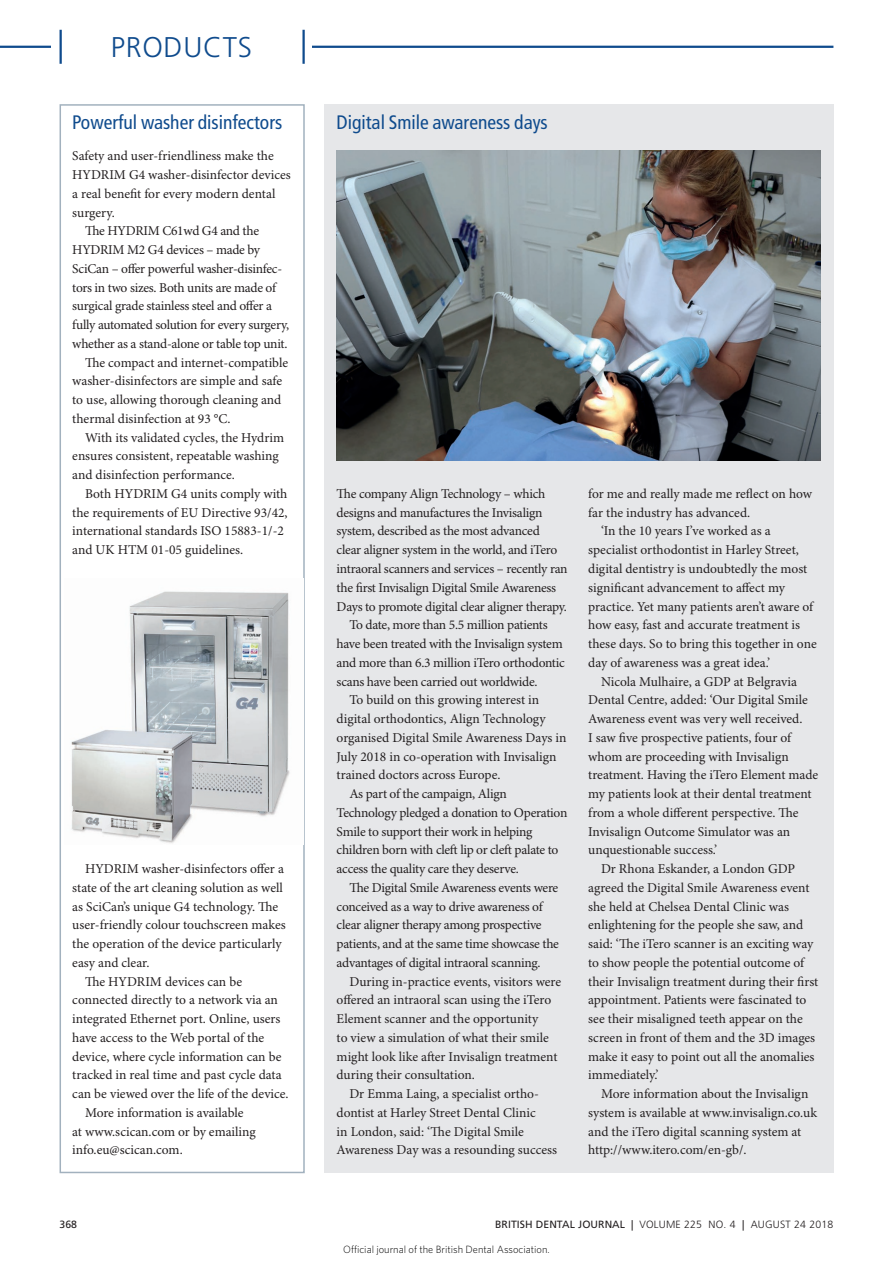
<style>
.page{position:relative;width:893px;height:1263px;background:#fff}
.page>*{position:absolute;margin:0;border:0;box-sizing:border-box;transform-origin:0 0}
.t1{font:300 28.5px "Frutiger LT Std";letter-spacing:.025em;color:#0f4b8d}
.heading___6_products{font:condensed 19.5px "Frutiger LT Std";color:#0f4b8d}
.body_9pt_ragged{font:13.5px/18.8px "Minion Pro";letter-spacing:-.005em;color:#231f20}
.body_9pt_ragged_1st{font:13.5px/18.8px "Minion Pro";letter-spacing:-.02em;color:#231f20}
.body_9pt_ragged_1st-2{font:13.5px/18.8px "Minion Pro";color:#231f20}
.t2{font:300 10.5px "Frutiger LT Std";letter-spacing:.02em;color:#231f20}
.t3{font:300 10.5px "Whitney";color:#000}
.t4{font:10.5px "Frutiger LT Std";color:#231f20}
.s1{font-weight:400}
</style>
<div class="page">
<div style="left:60px;top:104px;width:245px;height:1069px;border:2px solid #a2b1be"></div>
<div style="left:324px;top:104px;width:509px;height:1069px;background:#e6e7e9"></div>
<img style="left:71px;top:578px;width:233px;height:267px">
<img style="left:337px;top:150px;width:484px;height:310px">
<hr style="left:0;top:46px;width:833px;height:2px;background:#0f4b8d">
<div style="left:51px;top:30px;width:261px;height:34px;background:#fff"></div>
<hr style="left:302px;top:30px;width:3px;height:34px;background:#0f4b8d">
<hr style="left:60px;top:30px;width:2px;height:34px;background:#0f4b8d">
<h1 class="t1" style="left:111px;top:31px;width:143px">PRODUCTS</h1>
<p class="heading___6_products" style="left:72px;top:111px;width:212px">Powerful washer disinfectors</p>
<p class="body_9pt_ragged_1st-2" style="left:72px;top:147px;width:220px">Safety and user-friendliness make the<br>HYDRIM G4 washer-disinfector devices a real benefit for every modern dental surgery.</p>
<p class="body_9pt_ragged" style="left:72px;top:222px;width:218px;text-indent:13px">The HYDRIM C61wd G4 and the HYDRIM M2 G4 devices – made by SciCan – offer powerful washer-disinfec&shy;tors in two sizes. Both units are made of surgical grade stainless steel and offer a fully automated solution for every surgery, whether as a stand-alone or table top unit.</p>
<p class="body_9pt_ragged" style="left:72px;top:354px;width:217px;text-indent:13px">The compact and internet-compatible washer-disinfectors are simple and safe to use, allowing thorough cleaning and thermal disinfection at 93 °C.</p>
<p class="body_9pt_ragged" style="left:72px;top:429px;width:213px;text-indent:13px">With its validated cycles, the Hydrim ensures consistent, repeatable washing and disinfection performance.</p>
<p class="body_9pt_ragged" style="left:72px;top:485px;width:217px;text-indent:13px">Both HYDRIM G4 units comply with the requirements of EU Directive 93/42, international standards ISO 15883-1/-2 and UK HTM 01-05 guidelines.</p>
<p class="body_9pt_ragged" style="left:72px;top:860px;width:215px;text-indent:13px">HYDRIM washer-disinfectors offer a state of the art cleaning solution as well as SciCan’s unique G4 technology. The user-friendly colour touchscreen makes the operation of the device particularly easy and clear.</p>
<p class="body_9pt_ragged" style="left:72px;top:972px;width:218px;text-indent:13px">The HYDRIM devices can be connected directly to a network via an integrated Ethernet port. Online, users have access to the Web portal of the device, where cycle information can be tracked in real time and past cycle data can be viewed over the life of the device.</p>
<p class="body_9pt_ragged" style="left:72px;top:1104px;width:185px;text-indent:13px">More information is available at www.scican.com or by emailing info.eu@scican.com.</p>
<p class="heading___6_products" style="left:337px;top:111px;width:213px">Digital Smile awareness days</p>
<p class="body_9pt_ragged_1st" style="left:337px;top:485px;width:233px">The company Align Technology – which designs and manufactures the Invisalign system, described as the most advanced clear aligner system in the world, and iTero intraoral scanners and services – recently ran the first Invisalign Digital Smile Awareness Days to promote digital clear aligner therapy.</p>
<p class="body_9pt_ragged" style="left:337px;top:616px;width:230px;text-indent:13px">To date, more than 5.5 million patients have been treated with the Invisalign system and more than 6.3 million iTero orthodontic scans have been carried out worldwide.</p>
<p class="body_9pt_ragged" style="left:337px;top:691px;width:231px;text-indent:13px">To build on this growing interest in digital orthodontics, Align Technology organised Digital Smile Awareness Days in July 2018 in co-operation with Invisalign trained doctors across Europe.</p>
<p class="body_9pt_ragged" style="left:337px;top:785px;width:232px;text-indent:13px">As part of the campaign, Align Technology pledged a donation to Operation Smile to support their work in helping children born with cleft lip or cleft palate to access the quality care they deserve.</p>
<p class="body_9pt_ragged" style="left:337px;top:879px;width:224px;text-indent:13px">The Digital Smile Awareness events were conceived as a way to drive awareness of clear aligner therapy among prospective patients, and at the same time showcase the advantages of digital intraoral scanning.</p>
<p class="body_9pt_ragged" style="left:337px;top:972px;width:226px;text-indent:13px">During in-practice events, visitors were offered an intraoral scan using the iTero Element scanner and the opportunity<br>to view a simulation of what their smile might look like after Invisalign treatment during their consultation.</p>
<p class="body_9pt_ragged" style="left:337px;top:1085px;width:222px;text-indent:13px">Dr Emma Laing, a specialist ortho&shy;dontist at Harley Street Dental Clinic<br>in London, said: ‘The Digital Smile Awareness Day was a resounding success</p>
<p class="body_9pt_ragged" style="left:588px;top:485px;width:225px">for me and really made me reflect on how far the industry has advanced.</p>
<p class="body_9pt_ragged" style="left:588px;top:522px;width:230px;text-indent:13px">‘In the 10 years I’ve worked as a specialist orthodontist in Harley Street, digital dentistry is undoubtedly the most significant advancement to affect my practice. Yet many patients aren’t aware of how easy, fast and accurate treatment is these days. So to bring this together in one day of awareness was a great idea.’</p>
<p class="body_9pt_ragged" style="left:588px;top:672px;width:232px;text-indent:13px">Nicola Mulhaire, a GDP at Belgravia Dental Centre, added: ‘Our Digital Smile Awareness event was very well received.<br>I saw five prospective patients, four of whom are proceeding with Invisalign treatment. Having the iTero Element made my patients look at their dental treatment from a whole different perspective. The Invisalign Outcome Simulator was an unquestionable success.’</p>
<p class="body_9pt_ragged" style="left:588px;top:860px;width:232px;text-indent:13px">Dr Rhona Eskander, a London GDP agreed the Digital Smile Awareness event she held at Chelsea Dental Clinic was enlightening for the people she saw, and said: ‘The iTero scanner is an exciting way to show people the potential outcome of their Invisalign treatment during their first appointment. Patients were fascinated to see their misaligned teeth appear on the screen in front of them and the 3D images make it easy to point out all the anomalies immediately.’</p>
<p class="body_9pt_ragged" style="left:588px;top:1085px;width:230px;text-indent:13px">More information about the Invisalign system is available at www.invisalign.co.uk and the iTero digital scanning system at http://www.itero.com/en-gb/.</p>
<p class="t4" style="left:60px;top:1218px;width:19px">368</p>
<p class="t2" style="left:495px;top:1219px;width:340px"><span class="s1">BRITISH DENTAL JOURNAL |</span> VOLUME 225 NO. 4 <span class="s1">|</span> AUGUST 24 2018</p>
<p class="t3" style="left:343px;top:1243px;width:208px">Official journal of the British Dental Association.</p>
</div>
